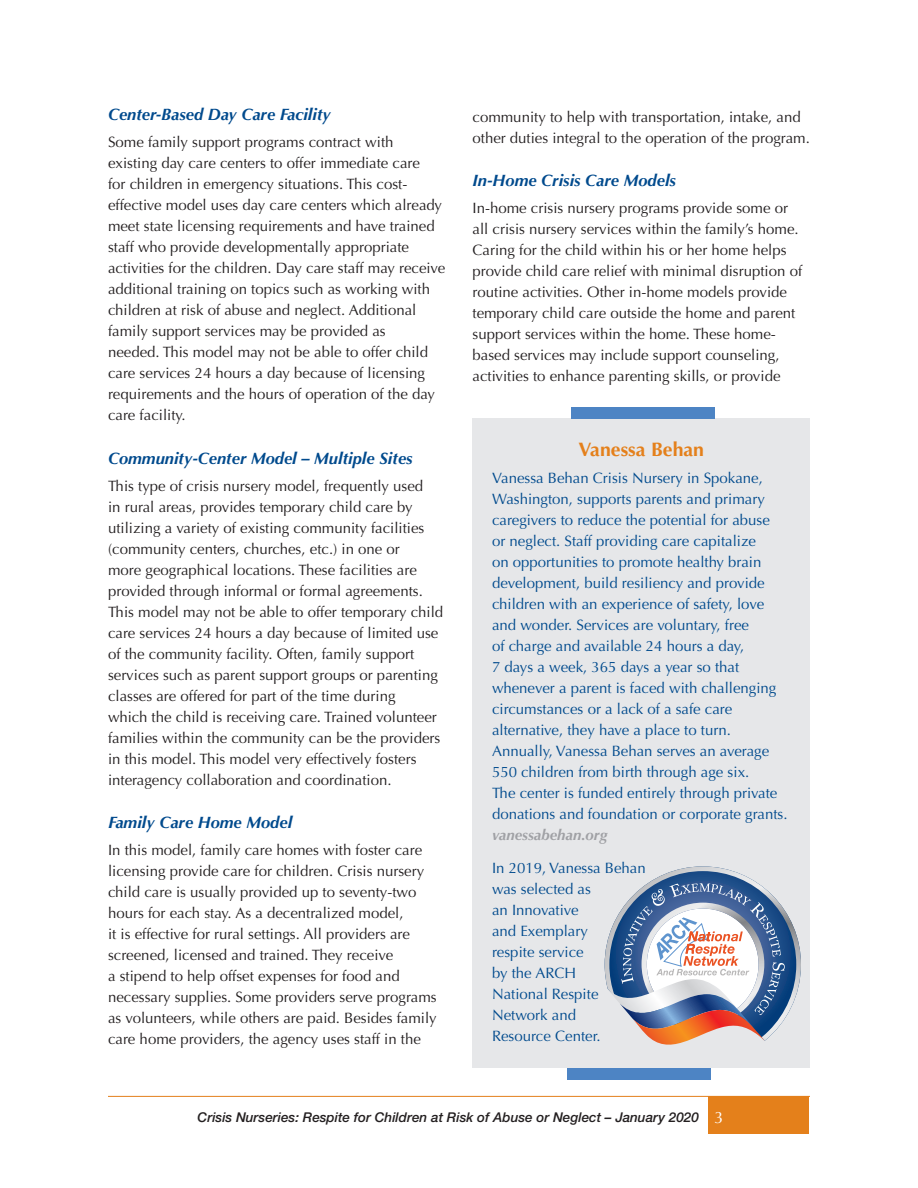
<style>
.page{position:relative;width:918px;height:1188px;background:#fff}
.page>*{position:absolute;margin:0;border:0;box-sizing:border-box;transform-origin:0 0}
.Subhead_sidebar{font:700 19.5px "Optima";color:#e4801b}
.Subhead_1{font:italic 700 16.5px "Optima";color:#004a8d}
.Body_Text{font:15px/21px "Optima";color:#231f20}
.Sidebar_Text{font:15px/21px "Optima";color:#004a8d}
.t1{font:italic 500 13.5px "Helvetica Neue";color:#231f20}
.s1{font-weight:700;font-style:italic;color:#a0a1a5}
.s2{font-family:"Optima";font-weight:400;font-style:normal;font-size:16.5px;color:#fff}
</style>
<div class="page">
<div style="left:709px;top:1096px;width:100px;height:38px;background:#e4801b"></div>
<hr style="left:108px;top:1096px;width:702px;height:1px;background:#e4801b">
<div style="left:472px;top:418px;width:338px;height:650px;background:#e6e7e9"></div>
<div style="left:572px;top:407px;width:144px;height:12px;background:#4d84c4"></div>
<div style="left:567px;top:1068px;width:144px;height:12px;background:#4d84c4"></div>
<svg style="left:605px;top:866px;width:196px;height:179px"></svg>
<p class="Subhead_1" style="left:108px;top:105px;width:224px">Center-Based Day Care Facility</p>
<p class="Body_Text" style="left:108px;top:132px;width:339px">Some family support programs contract with existing day care centers to offer immediate care<br>for children in emergency situations. This cost&shy;effective model uses day care centers which already meet state licensing requirements and have trained staff who provide developmentally appropriate activities for the children. Day care staff may receive additional training on topics such as working with children at risk of abuse and neglect. Additional family support services may be provided as<br>needed. This model may not be able to offer child care services 24 hours a day because of licensing requirements and the hours of operation of the day care facility.</p>
<p class="Subhead_1" style="left:108px;top:449px;width:306px">Community-Center Model – Multiple Sites</p>
<p class="Body_Text" style="left:108px;top:476px;width:337px">This type of crisis nursery model, frequently used<br>in rural areas, provides temporary child care by utilizing a variety of existing community facilities (community centers, churches, etc.) in one or<br>more geographical locations. These facilities are provided through informal or formal agreements.<br>This model may not be able to offer temporary child care services 24 hours a day because of limited use of the community facility. Often, family support services such as parent support groups or parenting classes are offered for part of the time during<br>which the child is receiving care. Trained volunteer families within the community can be the providers in this model. This model very effectively fosters interagency collaboration and coordination.</p>
<p class="Subhead_1" style="left:108px;top:813px;width:186px">Family Care Home Model</p>
<p class="Body_Text" style="left:108px;top:840px;width:330px">In this model, family care homes with foster care licensing provide care for children. Crisis nursery child care is usually provided up to seventy-two hours for each stay. As a decentralized model,<br>it is effective for rural settings. All providers are screened, licensed and trained. They receive<br>a stipend to help offset expenses for food and necessary supplies. Some providers serve programs as volunteers, while others are paid. Besides family care home providers, the agency uses staff in the</p>
<p class="Body_Text" style="left:472px;top:106px;width:339px">community to help with transportation, intake, and other duties integral to the operation of the program.</p>
<p class="Subhead_1" style="left:472px;top:171px;width:205px">In-Home Crisis Care Models</p>
<p class="Body_Text" style="left:472px;top:198px;width:331px">In-home crisis nursery programs provide some or all crisis nursery services within the family’s home.<br>Caring for the child within his or her home helps provide child care relief with minimal disruption of routine activities. Other in-home models provide temporary child care outside the home and parent support services within the home. These home&shy;based services may include support counseling, activities to enhance parenting skills, or provide</p>
<p class="Subhead_sidebar" style="left:578px;top:438px;width:127px">Vanessa Behan</p>
<p class="Sidebar_Text" style="left:492px;top:467px;width:297px">Vanessa Behan Crisis Nursery in Spokane, Washington, supports parents and primary caregivers to reduce the potential for abuse<br>or neglect. Staff providing care capitalize<br>on opportunities to promote healthy brain development, build resiliency and provide children with an experience of safety, love and wonder. Services are voluntary, free<br>of charge and available 24 hours a day,<br>7 days a week, 365 days a year so that whenever a parent is faced with challenging circumstances or a lack of a safe care alternative, they have a place to turn.<br>Annually, Vanessa Behan serves an average 550 children from birth through age six.<br>The center is funded entirely through private donations and foundation or corporate grants. <span class="s1">vanessabehan.org</span></p>
<p class="Sidebar_Text" style="left:492px;top:857px;width:155px">In 2019, Vanessa Behan was selected as<br>an Innovative<br>and Exemplary<br>respite service<br>by the ARCH<br>National Respite<br>Network and<br>Resource Center.</p>
<p class="t1" style="left:198px;top:1109px;width:528px">Crisis Nurseries: Respite for Children at Risk of Abuse or Neglect – January 2020 <span class="s2">3</span></p>
</div>
